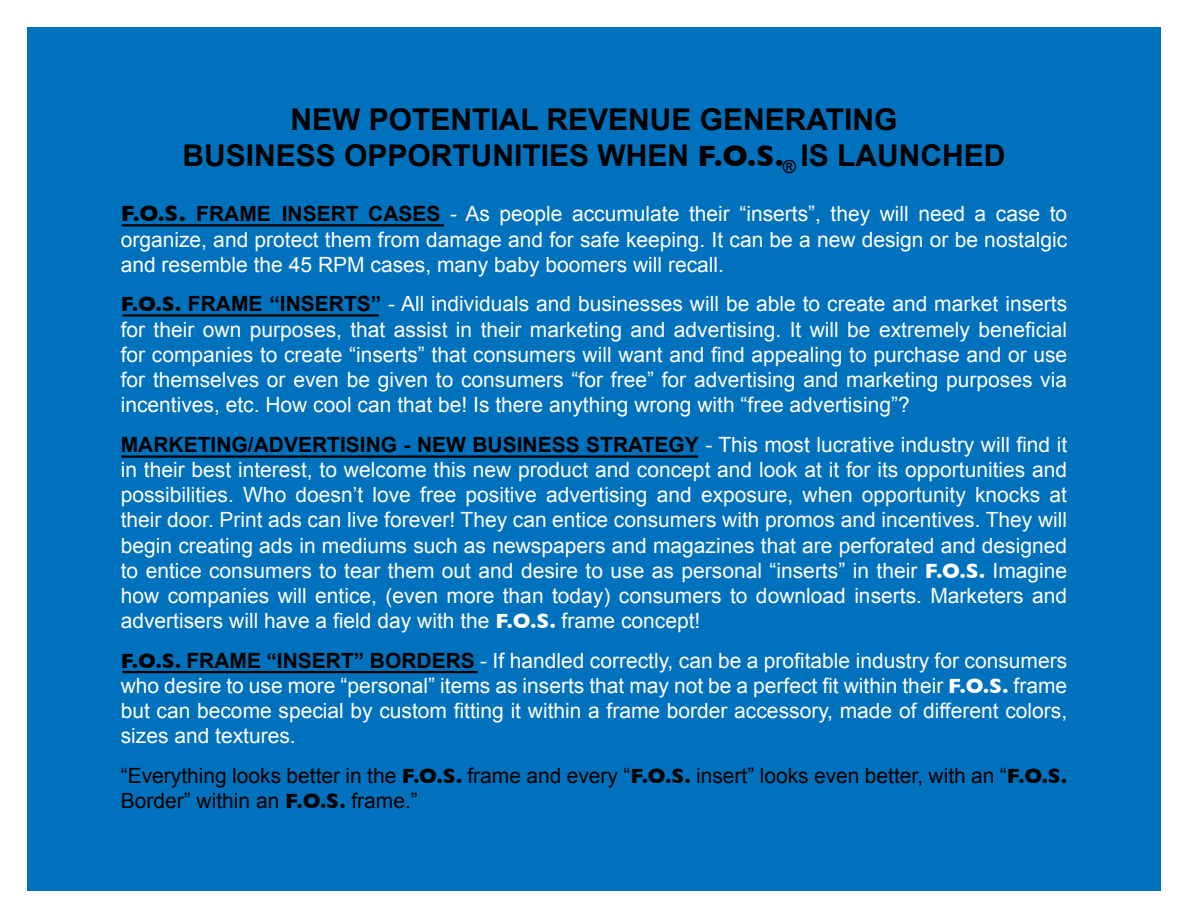
<style>
.page{position:relative;width:1188px;height:918px;background:#fff}
.page>*{position:absolute;margin:0;border:0;box-sizing:border-box;transform-origin:0 0}
.t1{font:700 30px/36px "Arial";color:#000;text-align:center}
.t2{font:21px/25.2px "Arial";color:#fff;text-align:justify}
.t3{font:21px/25.2px "Arial";color:#000}
.t4{font:700 18px "Arial";color:#000}
.s1{font-family:"Gill Sans"}
.s2{font-family:"Gill Sans";font-weight:700;font-size:22.5px;color:#000}
.s3{font-weight:700;color:#000}
.s4{font-family:"Gill Sans";font-weight:700;color:#000}
.s5{font-family:"Gill Sans";font-weight:700}
</style>
<div class="page">
<div style="left:27px;top:27px;width:1134px;height:864px;background:#0071bc"></div>
<hr style="left:122px;top:224px;width:322px;height:2px;background:#000">
<hr style="left:121px;top:455px;width:577px;height:3px;background:#000">
<hr style="left:122px;top:314px;width:257px;height:3px;background:#000">
<hr style="left:122px;top:671px;width:356px;height:2px;background:#000">
<h1 class="t1" style="left:183px;top:102px;width:824px">NEW POTENTIAL REVENUE GENERATING<br>BUSINESS OPPORTUNITIES WHEN <span class="s1">F.O.S.</span> IS LAUNCHED</h1>
<p class="t4" style="left:783px;top:155px;width:15px">®</p>
<p class="t2" style="left:121px;top:202px;width:948px"><span class="s2">F.O.S.</span> <span class="s3">FRAME INSERT CASES</span> - As people accumulate their “inserts”, they will need a case to organize, and protect them from damage and for safe keeping. It can be a new design or be nostalgic and resemble the 45 RPM cases, many baby boomers will recall.</p>
<p class="t2" style="left:121px;top:292px;width:948px"><span class="s4">F.O.S.</span> <span class="s3">FRAME “INSERTS”</span> - All individuals and businesses will be able to create and market inserts for their own purposes, that assist in their marketing and advertising. It will be extremely beneficial for companies to create “inserts” that consumers will want and find appealing to purchase and or use for themselves or even be given to consumers “for free” for advertising and marketing purposes via incentives, etc. How cool can that be! Is there anything wrong with “free advertising”?</p>
<p class="t2" style="left:121px;top:432px;width:948px"><span class="s3">MARKETING/ADVERTISING - NEW BUSINESS STRATEGY</span> - This most lucrative industry will find it in their best interest, to welcome this new product and concept and look at it for its opportunities and possibilities. Who doesn’t love free positive advertising and exposure, when opportunity knocks at their door. Print ads can live forever! They can entice consumers with promos and incentives. They will begin creating ads in mediums such as newspapers and magazines that are perforated and designed to entice consumers to tear them out and desire to use as personal “inserts” in their <span class="s5">F.O.S.</span> Imagine how companies will entice, (even more than today) consumers to download inserts. Marketers and advertisers will have a field day with the <span class="s5">F.O.S.</span> frame concept!</p>
<p class="t2" style="left:121px;top:648px;width:948px"><span class="s4">F.O.S.</span> <span class="s3">FRAME “INSERT” BORDERS</span> - If handled correctly, can be a profitable industry for consumers who desire to use more “personal” items as inserts that may not be a perfect fit within their <span class="s5">F.O.S.</span> frame but can become special by custom fitting it within a frame border accessory, made of different colors, sizes and textures.</p>
<p class="t3" style="left:121px;top:763px;width:948px">“Everything looks better in the <span class="s5">F.O.S.</span> frame and every “<span class="s5">F.O.S.</span> insert” looks even better, with an “<span class="s5">F.O.S.<br></span>Border” within an <span class="s5">F.O.S.</span> frame.”</p>
</div>
